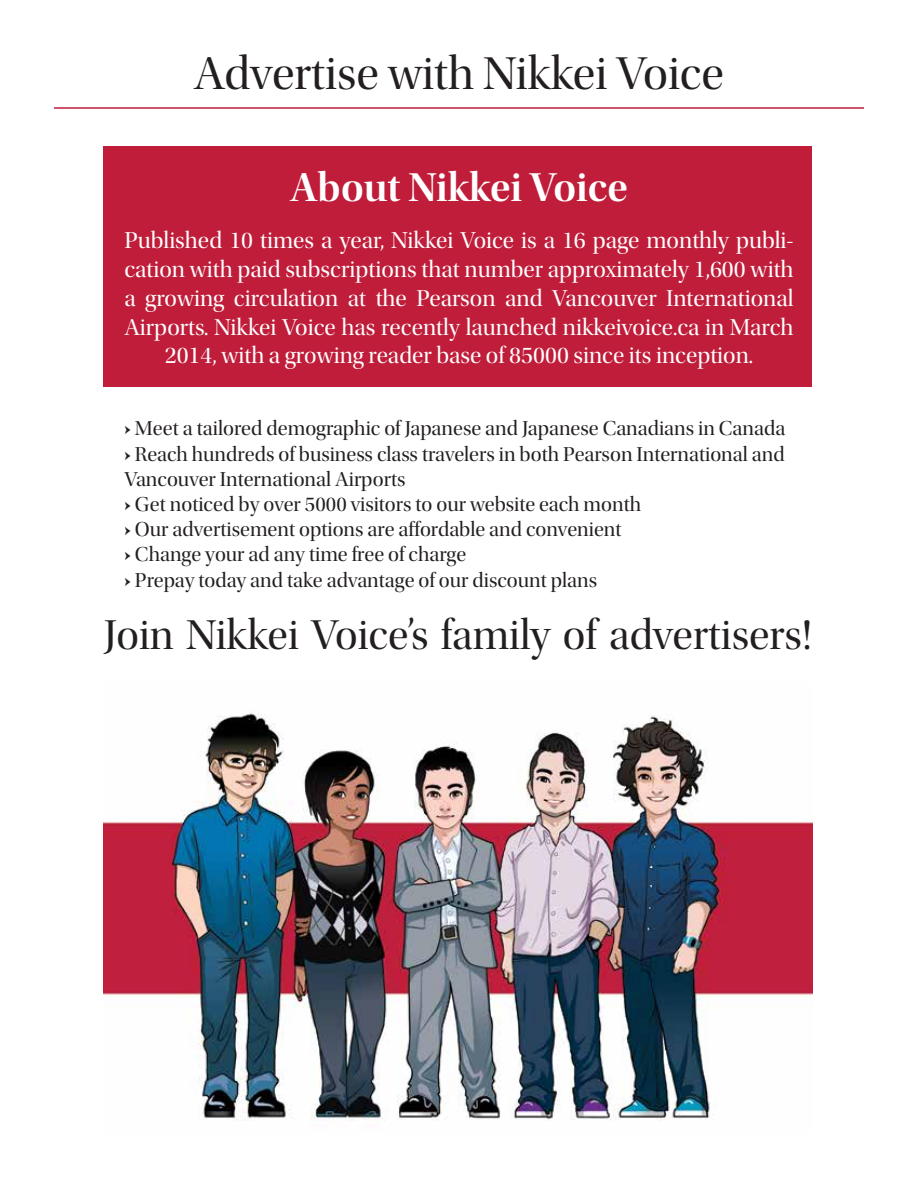
<style>
.page{position:relative;width:918px;height:1188px;background:#fff}
.page>*{position:absolute;margin:0;border:0;box-sizing:border-box;transform-origin:0 0}
.t1{font:48px "Utopia Std Disp";color:#231f20}
.t2{font:43.5px "Utopia Std Disp";color:#231f20}
.t3{font:42px "Utopia Std Semibold Disp";color:#fff}
.t4{font:24px/28.8px "Utopia Std Disp";color:#fff;text-align:center}
.t5{font:21px/25.2px "Utopia Std Disp";color:#231f20}
</style>
<div class="page">
<div style="left:104px;top:146px;width:708px;height:241px;background:#c01d3a"></div>
<hr style="left:54px;top:107px;width:810px;height:2px;background:#c01d3a">
<img style="left:104px;top:713px;width:708px;height:408px">
<h1 class="t1" style="left:194px;top:48px;width:532px">Advertise with Nikkei Voice</h1>
<h3 class="t3" style="left:290px;top:164px;width:339px">About Nikkei Voice</h3>
<p class="t4" style="left:124px;top:226px;width:671px">Published 10 times a year, Nikkei Voice is a 16 page monthly publi&shy;cation with paid subscriptions that number approximately 1,600 with a growing circulation at the Pearson and Vancouver International Airports. Nikkei Voice has recently launched nikkeivoice.ca in March 2014, with a growing reader base of 85000 since its inception.</p>
<p class="t5" style="left:124px;top:416px;width:662px">→ Meet a tailored demographic of Japanese and Japanese Canadians in Canada</p>
<p class="t5" style="left:124px;top:442px;width:662px">→ Reach hundreds of business class travelers in both Pearson International and<br>Vancouver International Airports</p>
<p class="t5" style="left:124px;top:492px;width:518px">→ Get noticed by over 5000 visitors to our website each month</p>
<p class="t5" style="left:124px;top:517px;width:499px">→ Our advertisement options are affordable and convenient</p>
<p class="t5" style="left:124px;top:542px;width:343px">→ Change your ad any time free of charge</p>
<p class="t5" style="left:124px;top:568px;width:474px">→ Prepay today and take advantage of our discount plans</p>
<h2 class="t2" style="left:104px;top:612px;width:710px">Join Nikkei Voice’s family of advertisers!</h2>
</div>
